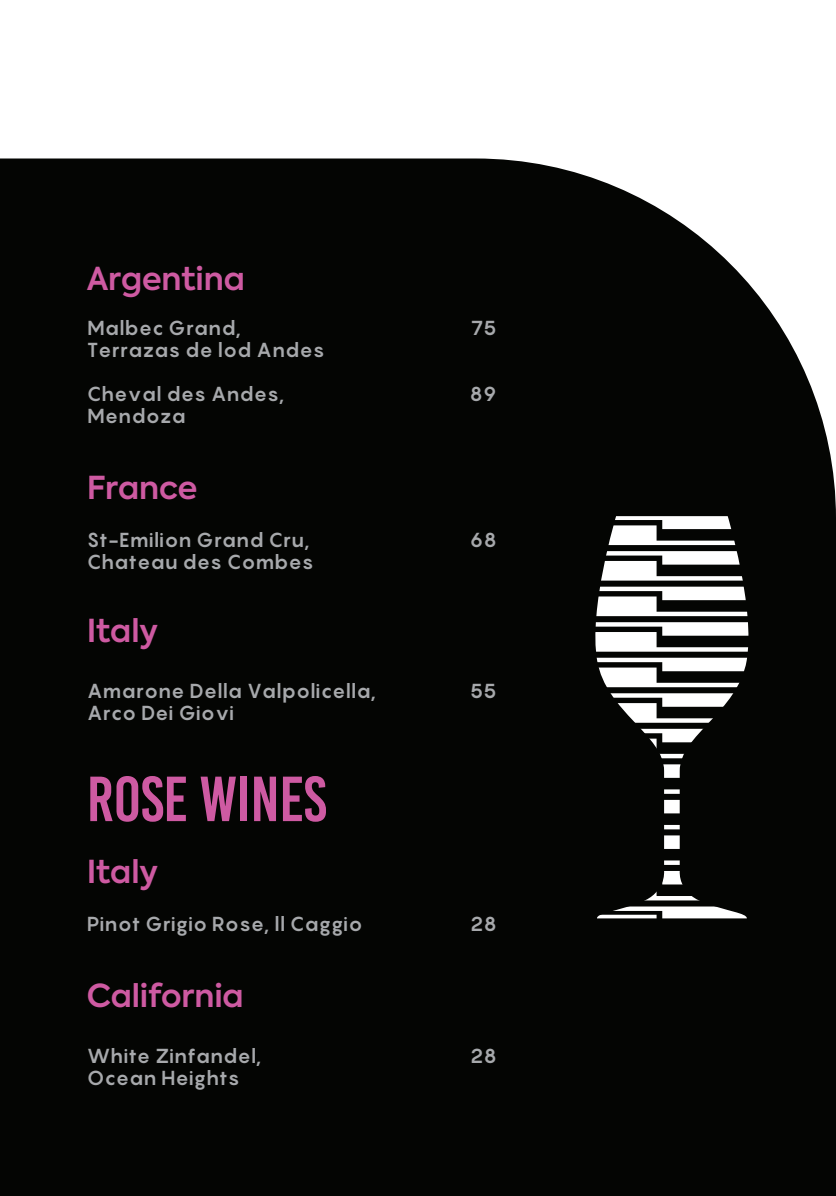
<style>
.page{position:relative;width:836px;height:1196px;background:#fff}
.page>*{position:absolute;margin:0;border:0;box-sizing:border-box;transform-origin:0 0}
.t1{font:63.6px "Bebas Kai";letter-spacing:-.005em;color:#ce5aa2}
.t2{font:600 31.4px "Axiforma";letter-spacing:-.005em;color:#ce5aa2}
.t3{font:700 20px/22px "Pangram";color:#a7a9ac}
</style>
<div class="page">
<div style="left:0;top:158px;width:835px;height:1037px;background:#040503"></div>
<svg style="left:588px;top:516px;width:167px;height:29px"></svg>
<svg style="left:588px;top:551px;width:167px;height:29px"></svg>
<svg style="left:588px;top:586px;width:167px;height:30px"></svg>
<svg style="left:588px;top:622px;width:167px;height:29px"></svg>
<svg style="left:588px;top:657px;width:167px;height:30px"></svg>
<svg style="left:588px;top:693px;width:167px;height:29px"></svg>
<svg style="left:588px;top:728px;width:167px;height:30px;background:#262725"></svg>
<div style="left:588px;top:764px;width:167px;height:29px;background:#040503"></div>
<div style="left:588px;top:799px;width:167px;height:30px;background:#040503"></div>
<div style="left:588px;top:835px;width:167px;height:29px;background:#040503"></div>
<svg style="left:588px;top:870px;width:167px;height:30px;background:#191a18"></svg>
<svg style="left:588px;top:906px;width:167px;height:12px"></svg>
<h2 class="t2" style="left:87px;top:257px;width:160px">Argentina</h2>
<p class="t3" style="left:87px;top:316px;width:239px">Malbec Grand,<br>Terrazas de lod Andes</p>
<p class="t3" style="left:87px;top:382px;width:199px">Cheval des Andes,<br>Mendoza</p>
<h2 class="t2" style="left:87px;top:466px;width:112px">France</h2>
<p class="t3" style="left:87px;top:528px;width:228px">St-Emilion Grand Cru,<br>Chateau des Combes</p>
<h2 class="t2" style="left:87px;top:609px;width:73px">Italy</h2>
<p class="t3" style="left:87px;top:679px;width:290px">Amarone Della Valpolicella,<br>Arco Dei Giovi</p>
<h1 class="t1" style="left:87px;top:764px;width:241px">ROSE WINES</h1>
<h2 class="t2" style="left:87px;top:850px;width:73px">Italy</h2>
<p class="t3" style="left:87px;top:912px;width:277px">Pinot Grigio Rose, ll Caggio</p>
<h2 class="t2" style="left:87px;top:973px;width:158px">California</h2>
<p class="t3" style="left:87px;top:1044px;width:176px">White Zinfandel,<br>Ocean Heights</p>
<p class="t3" style="left:470px;top:316px;width:28px">75</p>
<p class="t3" style="left:469px;top:382px;width:29px">89</p>
<p class="t3" style="left:469px;top:528px;width:29px">68</p>
<p class="t3" style="left:469px;top:679px;width:29px">55</p>
<p class="t3" style="left:470px;top:912px;width:28px">28</p>
<p class="t3" style="left:470px;top:1044px;width:28px">28</p>
</div>
